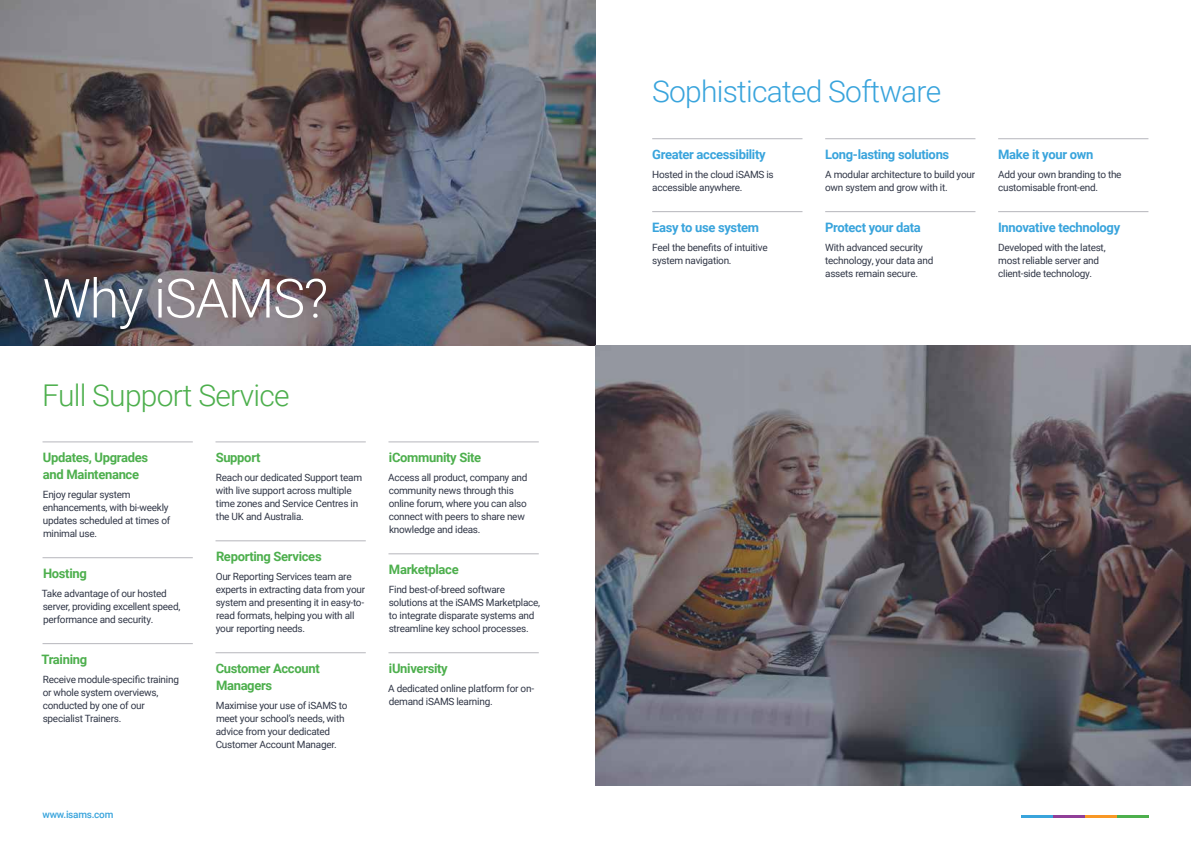
<style>
.page{position:relative;width:1191px;height:842px;background:#fff}
.page>*{position:absolute;margin:0;border:0;box-sizing:border-box;transform-origin:0 0}
.t1{font:300 54px "Roboto";letter-spacing:-.025em;color:#fff}
.t2{font:300 30px "Roboto";letter-spacing:-.025em;color:#39a4dc}
.t3{font:300 30px "Roboto";letter-spacing:-.025em;color:#4daf4d}
.t4{font:700 13px/16.9px "Roboto";letter-spacing:-.025em;color:#4daf4d}
.t5{font:700 13px "Roboto";letter-spacing:-.025em;color:#39a4dc}
.t6{font:10px/13px "Roboto";letter-spacing:-.025em;color:#313747}
.t7{font:500 10px "Roboto";letter-spacing:-.025em;color:#39a4dc}
</style>
<div class="page">
<img style="left:0;top:0;width:595px;height:346px">
<hr style="left:43px;top:441px;width:150px;height:1px;background:#b6b6bc">
<hr style="left:43px;top:557px;width:150px;height:1px;background:#b6b6bc">
<hr style="left:43px;top:643px;width:150px;height:1px;background:#b6b6bc">
<hr style="left:215px;top:441px;width:151px;height:1px;background:#b6b6bc">
<hr style="left:215px;top:540px;width:151px;height:1px;background:#b6b6bc">
<hr style="left:215px;top:652px;width:151px;height:1px;background:#b6b6bc">
<hr style="left:388px;top:441px;width:151px;height:1px;background:#b6b6bc">
<hr style="left:388px;top:553px;width:151px;height:1px;background:#b6b6bc">
<hr style="left:388px;top:652px;width:151px;height:1px;background:#b6b6bc">
<hr style="left:652px;top:138px;width:150px;height:1px;background:#b6b6bc">
<hr style="left:652px;top:211px;width:150px;height:1px;background:#b6b6bc">
<hr style="left:825px;top:138px;width:150px;height:1px;background:#b6b6bc">
<hr style="left:825px;top:211px;width:150px;height:1px;background:#b6b6bc">
<hr style="left:998px;top:138px;width:150px;height:1px;background:#b6b6bc">
<hr style="left:998px;top:211px;width:150px;height:1px;background:#b6b6bc">
<img style="left:595px;top:346px;width:596px;height:439px">
<hr style="left:1020px;top:815px;width:32px;height:3px;background:#39a4dc">
<hr style="left:1052px;top:815px;width:32px;height:3px;background:#903f98">
<hr style="left:1084px;top:815px;width:32px;height:3px;background:#f89725">
<hr style="left:1116px;top:815px;width:32px;height:3px;background:#4daf4d">
<h1 class="t1" style="left:43px;top:260px;width:287px">Why iSAMS?</h1>
<h2 class="t3" style="left:42px;top:374px;width:249px">Full Support Service</h2>
<h3 class="t4" style="left:43px;top:449px;width:107px">Updates, Upgrades and Maintenance</h3>
<p class="t6" style="left:43px;top:487px;width:129px">Enjoy regular system enhancements, with bi-weekly updates scheduled at times of minimal use.</p>
<h3 class="t4" style="left:43px;top:564px;width:45px">Hosting</h3>
<p class="t6" style="left:42px;top:586px;width:140px">Take advantage of our hosted server, providing excellent speed, performance and security.</p>
<h3 class="t4" style="left:41px;top:650px;width:47px">Training</h3>
<p class="t6" style="left:43px;top:672px;width:138px">Receive module-specific training or whole system overviews, conducted by one of our specialist Trainers.</p>
<h3 class="t4" style="left:216px;top:449px;width:46px">Support</h3>
<p class="t6" style="left:216px;top:470px;width:148px">Reach our dedicated Support team with live support across multiple time zones and Service Centres in the UK and Australia.</p>
<h3 class="t4" style="left:216px;top:548px;width:107px">Reporting Services</h3>
<p class="t6" style="left:216px;top:569px;width:151px">Our Reporting Services team are experts in extracting data from your system and presenting it in easy-to&shy;read formats, helping you with all your reporting needs.</p>
<h3 class="t4" style="left:216px;top:659px;width:105px">Customer Account<br>Managers</h3>
<p class="t6" style="left:216px;top:698px;width:133px">Maximise your use of iSAMS to meet your school’s needs, with advice from your dedicated<br>Customer Account Manager.</p>
<h3 class="t4" style="left:389px;top:449px;width:94px">iCommunity Site</h3>
<p class="t6" style="left:388px;top:470px;width:141px">Access all product, company and community news through this online forum, where you can also connect with peers to share new knowledge and ideas.</p>
<h3 class="t4" style="left:389px;top:561px;width:71px">Marketplace</h3>
<p class="t6" style="left:389px;top:582px;width:153px">Find best-of-breed software solutions at the iSAMS Marketplace, to integrate disparate systems and streamline key school processes.</p>
<h3 class="t4" style="left:389px;top:659px;width:60px">iUniversity</h3>
<p class="t6" style="left:388px;top:681px;width:147px">A dedicated online platform for on&shy;demand iSAMS learning.</p>
<p class="t7" style="left:43px;top:808px;width:72px">www.isams.com</p>
<h2 class="t2" style="left:652px;top:71px;width:291px">Sophisticated Software</h2>
<h3 class="t5" style="left:652px;top:145px;width:115px">Greater accessibility</h3>
<p class="t6" style="left:652px;top:167px;width:123px">Hosted in the cloud iSAMS is accessible anywhere.</p>
<h3 class="t5" style="left:652px;top:218px;width:108px">Easy to use system</h3>
<p class="t6" style="left:652px;top:240px;width:117px">Feel the benefits of intuitive system navigation.</p>
<h3 class="t5" style="left:825px;top:145px;width:126px">Long-lasting solutions</h3>
<p class="t6" style="left:825px;top:167px;width:151px">A modular architecture to build your own system and grow with it.</p>
<h3 class="t5" style="left:825px;top:218px;width:97px">Protect your data</h3>
<p class="t6" style="left:825px;top:240px;width:110px">With advanced security technology, your data and assets remain secure.</p>
<h3 class="t5" style="left:998px;top:145px;width:97px">Make it your own</h3>
<p class="t6" style="left:998px;top:167px;width:125px">Add your own branding to the customisable front-end.</p>
<h3 class="t5" style="left:998px;top:218px;width:124px">Innovative technology</h3>
<p class="t6" style="left:998px;top:240px;width:109px">Developed with the latest, most reliable server and client-side technology.</p>
</div>
